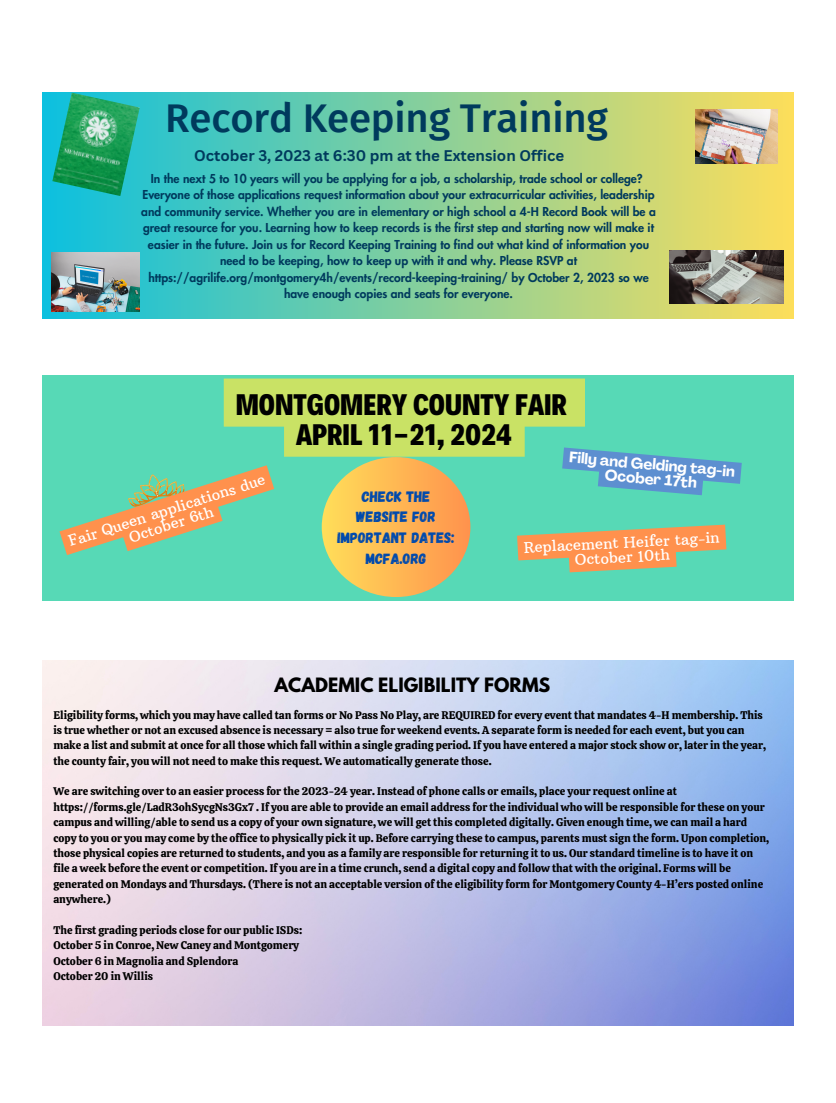
<style>
.page{position:relative;width:836px;height:1103px;background:#fff}
.page>*{position:absolute;margin:0;border:0;box-sizing:border-box;transform-origin:0 0}
.t1{font:500 40.05px "Fira Sans";letter-spacing:-.005em;color:#003a5d}
.t2{font:800 30px "Decalotype";color:#000}
.t3{font:700 17.55px "League Spartan";color:#000}
.t4{font:15px/14.5px "Arbutus Slab";color:#fff;text-align:center}
.t5{font:700 15px "Canva Sans";color:#003a5d}
.t6{font:15px/20.7px "Gagalin";color:#004aad;text-align:center}
.t7{font:700 15px/14.7px "Agrandir";color:#fff;text-align:center}
.t8{font:800 12px/16.5px "Futura LT Pro";color:#003a5d;text-align:center}
.t9{font:10.95px/15.5px "Calistoga";color:#000}
</style>
<div class="page">
<div style="left:42px;top:93px;width:751px;height:225px;background:linear-gradient(to right,#0dc0de,#fbdd5b)"></div>
<img style="left:52px;top:93px;width:88px;height:103px">
<img style="left:695px;top:109px;width:82px;height:55px">
<img style="left:51px;top:252px;width:89px;height:59px">
<img style="left:669px;top:250px;width:114px;height:53px">
<div style="left:42px;top:375px;width:751px;height:226px;background:#57d9b6"></div>
<svg style="left:322px;top:457px;width:148px;height:140px;background:#fdb853"></svg>
<svg style="left:59px;top:378px;width:682px;height:197px"></svg>
<img style="left:42px;top:660px;width:751px;height:365px">
<p class="t1" style="left:165px;top:95px;width:444px">Record Keeping Training</p>
<p class="t5" style="left:194px;top:145px;width:371px">October 3, 2023 at 6:30 pm at the Extension Office</p>
<p class="t8" style="left:151px;top:170px;width:493px">In the next 5 to 10 years will you be applying for a job, a scholarship, trade school or college?</p>
<p class="t8" style="left:141px;top:187px;width:516px">Everyone of those applications request information about your extracurricular activities, leadership and community service. Whether you are in elementary or high school a 4-H Record Book will be a great resource for you. Learning how to keep records is the first step and starting now will make it easier in the future. Join us for Record Keeping Training to find out what kind of information you need to be keeping, how to keep up with it and why. Please RSVP at https://agrilife.org/montgomery4h/events/record-keeping-training/ by October 2, 2023 so we have enough copies and seats for everyone.</p>
<p class="t2" style="left:236px;top:384px;width:333px">MONTGOMERY COUNTY FAIR</p>
<p class="t2" style="left:296px;top:414px;width:218px">APRIL 11-21, 2024</p>
<p class="t4" style="left:67px;top:535px;width:207px;rotate:-18deg">Fair Queen applications due<br>October 6th</p>
<p class="t7" style="left:569px;top:451px;width:168px;rotate:5deg">Filly and Gelding tag-in<br>Ocober 17th</p>
<p class="t6" style="left:337px;top:485px;width:119px">CHECK THE<br>WEBSITE FOR<br>IMPORTANT DATES:<br>MCFA.ORG</p>
<p class="t4" style="left:523px;top:540px;width:198px;rotate:-3deg">Replacement Heifer tag-in<br>October 10th</p>
<p class="t3" style="left:274px;top:676px;width:277px">ACADEMIC ELIGIBILITY FORMS</p>
<p class="t9" style="left:53px;top:707px;width:714px">Eligibility forms, which you may have called tan forms or No Pass No Play, are REQUIRED for every event that mandates 4-H membership. This is true whether or not an excused absence is necessary = also true for weekend events. A separate form is needed for each event, but you can make a list and submit at once for all those which fall within a single grading period. If you have entered a major stock show or, later in the year, the county fair, you will not need to make this request. We automatically generate those.</p>
<p class="t9" style="left:53px;top:784px;width:717px">We are switching over to an easier process for the 2023-24 year. Instead of phone calls or emails, place your request online at https://forms.gle/LadR3ohSycgNs3Gx7 . If you are able to provide an email address for the individual who will be responsible for these on your campus and willing/able to send us a copy of your own signature, we will get this completed digitally. Given enough time, we can mail a hard copy to you or you may come by the office to physically pick it up. Before carrying these to campus, parents must sign the form. Upon completion, those physical copies are returned to students, and you as a family are responsible for returning it to us. Our standard timeline is to have it on file a week before the event or competition. If you are in a time crunch, send a digital copy and follow that with the original. Forms will be generated on Mondays and Thursdays. (There is not an acceptable version of the eligibility form for Montgomery County 4-H’ers posted online anywhere.)</p>
<p class="t9" style="left:53px;top:922px;width:250px">The first grading periods close for our public ISDs:</p>
<p class="t9" style="left:53px;top:938px;width:247px">October 5 in Conroe, New Caney and Montgomery</p>
<p class="t9" style="left:53px;top:953px;width:186px">October 6 in Magnolia and Splendora</p>
<p class="t9" style="left:53px;top:968px;width:101px">October 20 in Willis</p>
</div>
